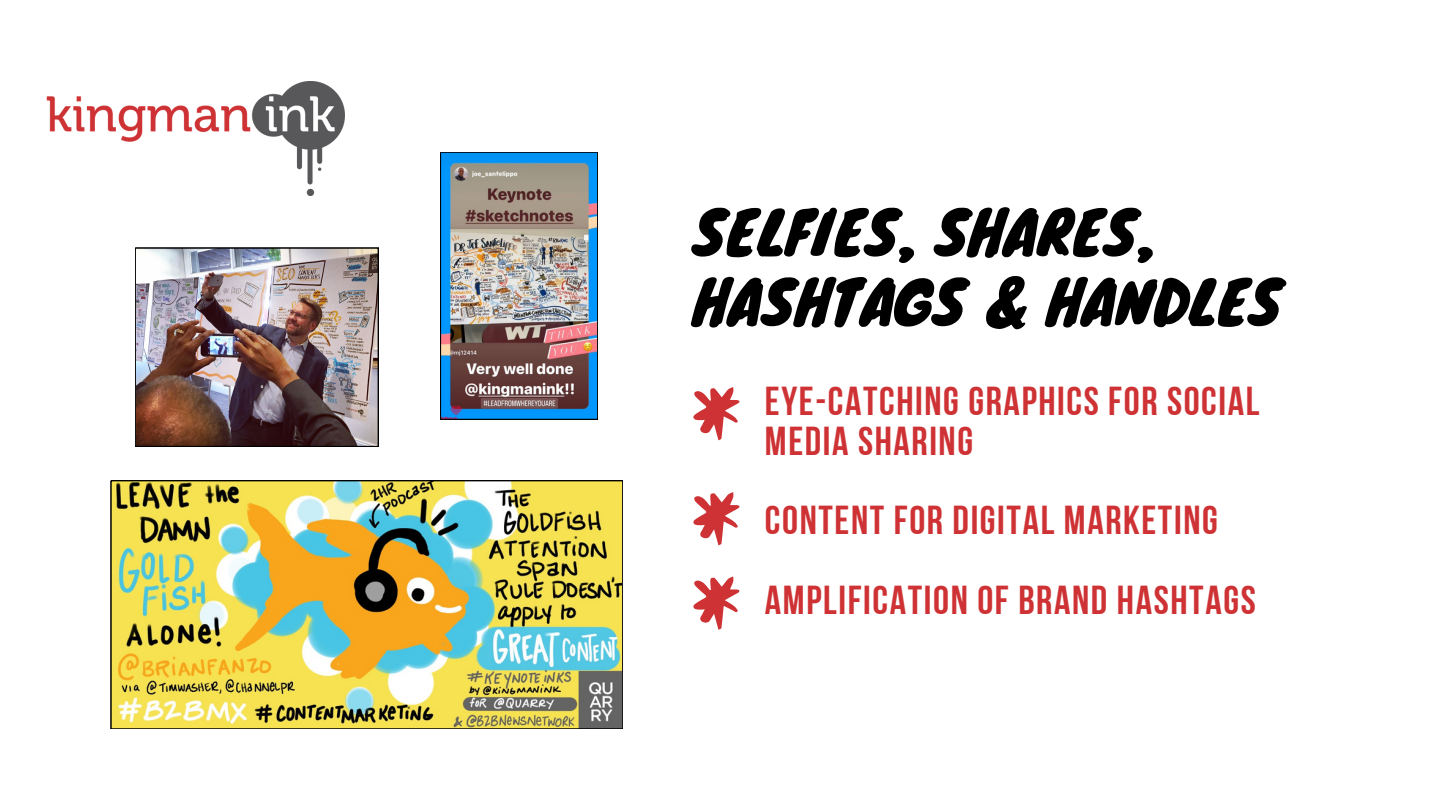
<style>
.page{position:relative;width:1440px;height:810px;background:#fff}
.page>*{position:absolute;margin:0;border:0;box-sizing:border-box;transform-origin:0 0}
.t1{font:90.3px "Mansalva";color:#ce3234}
.t2{font:58.5px/69.6px "Knewave";letter-spacing:.015em;color:#000}
.t3{font:40.3px/39.8px "Bebas Neue Cyrillic";letter-spacing:.04em;color:#ce3234}
</style>
<div class="page">
<img style="left:440px;top:152px;width:158px;height:268px">
<img style="left:47px;top:81px;width:298px;height:115px">
<img style="left:135px;top:248px;width:243px;height:199px">
<img style="left:111px;top:481px;width:512px;height:248px">
<p class="t2" style="left:693px;top:195px;width:590px">SELFIES, SHARES,<br>HASHTAGS &amp; HANDLES</p>
<p class="t1" style="left:689px;top:357px;width:57px">*</p>
<p class="t1" style="left:689px;top:462px;width:57px">*</p>
<p class="t1" style="left:689px;top:547px;width:57px">*</p>
<h1 class="t3" style="left:765px;top:385px;width:496px">EYE-CATCHING GRAPHICS FOR SOCIAL<br>MEDIA SHARING</h1>
<p class="t3" style="left:765px;top:504px;width:454px">CONTENT FOR DIGITAL MARKETING</p>
<p class="t3" style="left:765px;top:584px;width:492px">AMPLIFICATION OF BRAND HASHTAGS</p>
</div>
